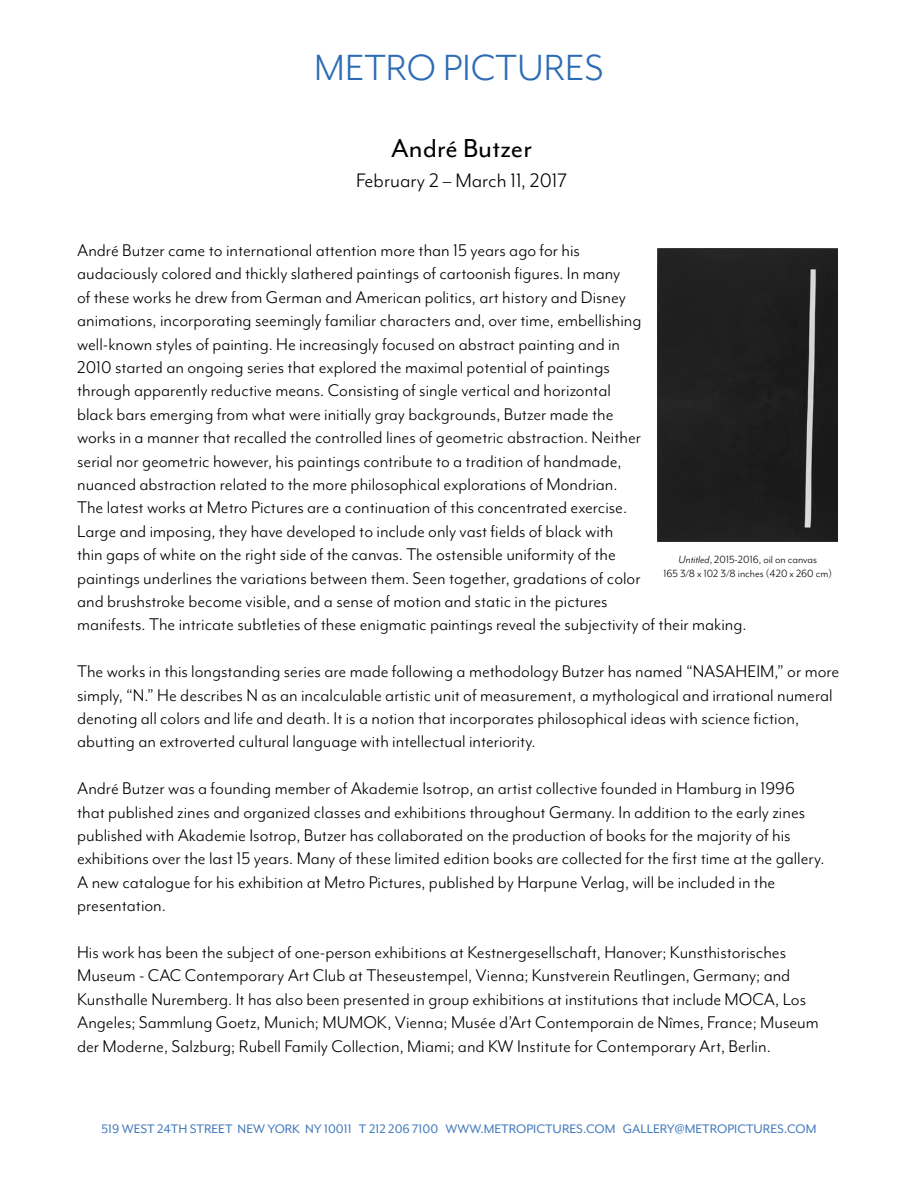
<style>
.page{position:relative;width:918px;height:1188px;background:#fff}
.page>*{position:absolute;margin:0;border:0;box-sizing:border-box;transform-origin:0 0}
.t1{font:42px "Mr Eaves Mod OT";color:#2d6cb5}
.t2{font:30px "Mr Eaves Mod OT";color:#000}
.t3{font:22.5px "Mr Eaves Mod OT";color:#000}
.t4{font:19.5px/23.4px "Mr Eaves Mod OT";color:#000}
.t5{font:14.25px "Mr Eaves Mod OT";color:#427abc}
.t6{font:12px/14.4px "Mr Eaves Mod OT";color:#000;text-align:center}
.s1{font-style:italic}
</style>
<div class="page">
<div style="left:658px;top:249px;width:180px;height:292px;background:#1f1f1f"></div>
<h1 class="t1" style="left:314px;top:44px;width:291px">METRO PICTURES</h1>
<h2 class="t2" style="left:391px;top:132px;width:142px">André Butzer</h2>
<p class="t3" style="left:356px;top:168px;width:213px">February 2 – March 11, 2017</p>
<p class="t4" style="left:77px;top:239px;width:671px">André Butzer came to international attention more than 15 years ago for his<br>audaciously colored and thickly slathered paintings of cartoonish figures. In many<br>of these works he drew from German and American politics, art history and Disney<br>animations, incorporating seemingly familiar characters and, over time, embellishing<br>well-known styles of painting. He increasingly focused on abstract painting and in<br>2010 started an ongoing series that explored the maximal potential of paintings<br>through apparently reductive means. Consisting of single vertical and horizontal<br>black bars emerging from what were initially gray backgrounds, Butzer made the<br>works in a manner that recalled the controlled lines of geometric abstraction. Neither<br>serial nor geometric however, his paintings contribute to a tradition of handmade,<br>nuanced abstraction related to the more philosophical explorations of Mondrian.<br>The latest works at Metro Pictures are a continuation of this concentrated exercise.<br>Large and imposing, they have developed to include only vast fields of black with<br>thin gaps of white on the right side of the canvas. The ostensible uniformity of the<br>paintings underlines the variations between them. Seen together, gradations of color<br>and brushstroke become visible, and a sense of motion and static in the pictures<br>manifests. The intricate subtleties of these enigmatic paintings reveal the subjectivity of their making.</p>
<p class="t4" style="left:77px;top:660px;width:764px">The works in this longstanding series are made following a methodology Butzer has named “NASAHEIM,” or more simply, “N.” He describes N as an incalculable artistic unit of measurement, a mythological and irrational numeral denoting all colors and life and death. It is a notion that incorporates philosophical ideas with science fiction, abutting an extroverted cultural language with intellectual interiority.</p>
<p class="t4" style="left:77px;top:777px;width:749px">André Butzer was a founding member of Akademie Isotrop, an artist collective founded in Hamburg in 1996 that published zines and organized classes and exhibitions throughout Germany. In addition to the early zines published with Akademie Isotrop, Butzer has collaborated on the production of books for the majority of his exhibitions over the last 15 years. Many of these limited edition books are collected for the first time at the gallery.<br>A new catalogue for his exhibition at Metro Pictures, published by Harpune Verlag, will be included in the presentation.</p>
<p class="t4" style="left:77px;top:941px;width:743px">His work has been the subject of one-person exhibitions at Kestnergesellschaft, Hanover; Kunsthistorisches Museum - CAC Contemporary Art Club at Theseustempel, Vienna; Kunstverein Reutlingen, Germany; and Kunsthalle Nuremberg. It has also been presented in group exhibitions at institutions that include MOCA, Los Angeles; Sammlung Goetz, Munich; MUMOK, Vienna; Musée d’Art Contemporain de Nîmes, France; Museum der Moderne, Salzburg; Rubell Family Collection, Miami; and KW Institute for Contemporary Art, Berlin.</p>
<p class="t6" style="left:663px;top:552px;width:170px"><span class="s1">Untitled</span>, 2015-2016, oil on canvas<br>165 3/8 x 102 3/8 inches (420 x 260 cm)</p>
<p class="t5" style="left:102px;top:1121px;width:716px">519 WEST 24TH STREET NEW YORK NY 10011 T 212 206 7100 WWW.METROPICTURES.COM GALLERY@METROPICTURES.COM</p>
</div>
